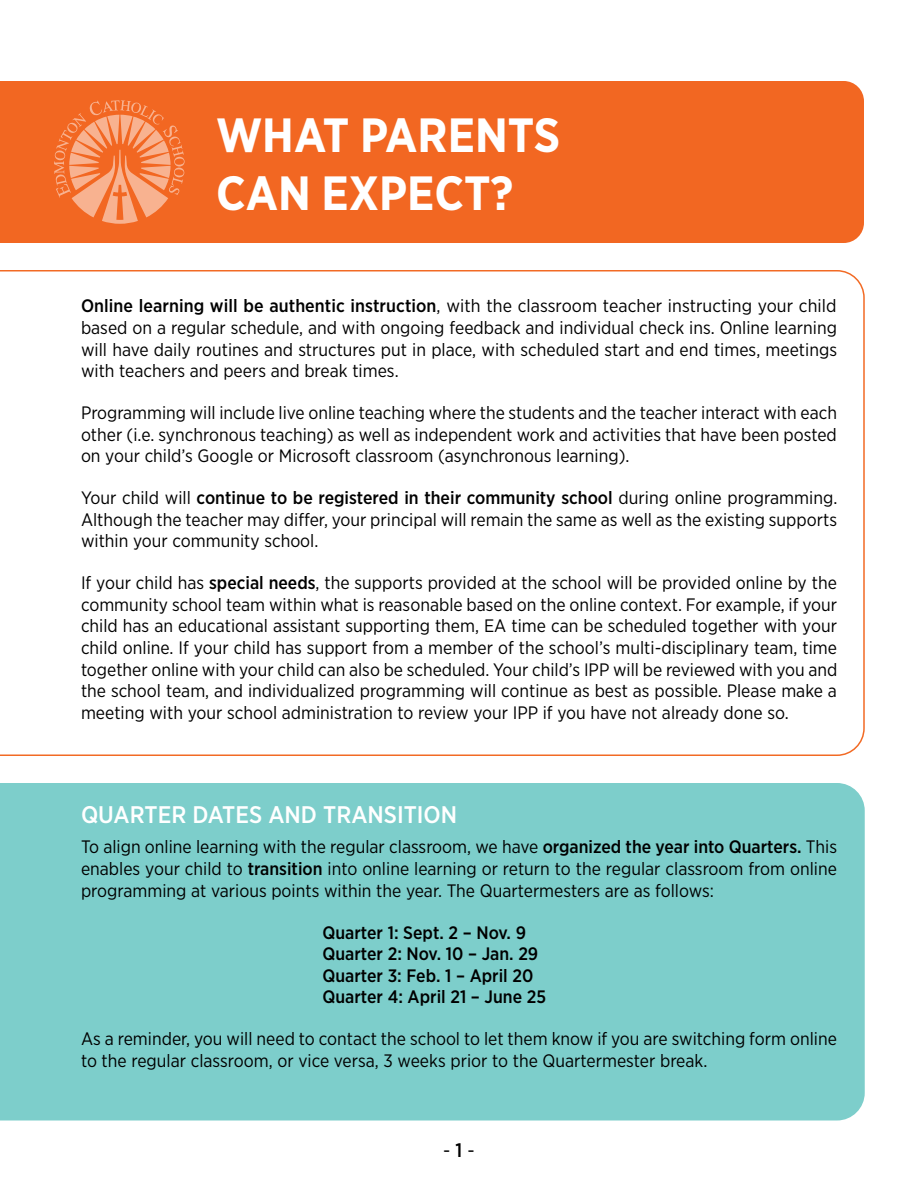
<style>
.page{position:relative;width:918px;height:1188px;background:#fff}
.page>*{position:absolute;margin:0;border:0;box-sizing:border-box;transform-origin:0 0}
.t1{font:700 48px/57.6px "Gotham Narrow";color:#fff}
.t2{font:500 24px "Gotham Narrow";color:#fff}
.t3{font:19.5px "Gotham Narrow";color:#000}
.t4{font:18px/21.6px "Gotham Narrow";color:#000;text-align:justify}
.t5{font:500 18px/21.6px "Gotham Narrow";color:#000}
.s1{font-weight:500}
</style>
<div class="page">
<svg style="left:0;top:270px;width:865px;height:486px"></svg>
<div style="left:0;top:783px;width:865px;height:337px;background:#7dcecb"></div>
<div style="left:0;top:81px;width:864px;height:162px;background:#f26722"></div>
<svg style="left:54px;top:100px;width:131px;height:124px"></svg>
<h1 class="t1" style="left:216px;top:106px;width:346px">WHAT PARENTS<br>CAN EXPECT?</h1>
<p class="t4" style="left:81px;top:295px;width:758px"><span class="s1">Online learning will be authentic instruction</span>, with the classroom teacher instructing your child based on a regular schedule, and with ongoing feedback and individual check ins. Online learning will have daily routines and structures put in place, with scheduled start and end times, meetings with teachers and peers and break times.</p>
<p class="t4" style="left:81px;top:402px;width:758px">Programming will include live online teaching where the students and the teacher interact with each other (i.e. synchronous teaching) as well as independent work and activities that have been posted on your child’s Google or Microsoft classroom (asynchronous learning).</p>
<p class="t4" style="left:81px;top:487px;width:758px">Your child will <span class="s1">continue to be registered in their community school</span> during online programming.<br>Although the teacher may differ, your principal will remain the same as well as the existing supports within your community school.</p>
<p class="t4" style="left:81px;top:572px;width:758px">If your child has <span class="s1">special needs</span>, the supports provided at the school will be provided online by the community school team within what is reasonable based on the online context. For example, if your child has an educational assistant supporting them, EA time can be scheduled together with your child online. If your child has support from a member of the school’s multi-disciplinary team, time together online with your child can also be scheduled. Your child’s IPP will be reviewed with you and the school team, and individualized programming will continue as best as possible. Please make a meeting with your school administration to review your IPP if you have not already done so.</p>
<h2 class="t2" style="left:81px;top:800px;width:378px">QUARTER DATES AND TRANSITION</h2>
<p class="t4" style="left:81px;top:836px;width:758px">To align online learning with the regular classroom, we have <span class="s1">organized the year into Quarters.</span> This enables your child to <span class="s1">transition</span> into online learning or return to the regular classroom from online programming at various points within the year. The Quartermesters are as follows:</p>
<p class="t5" style="left:323px;top:921px;width:225px">Quarter 1: Sept. 2 – Nov. 9<br>Quarter 2: Nov. 10 – Jan. 29<br>Quarter 3: Feb. 1 – April 20<br>Quarter 4: April 21 – June 25</p>
<p class="t4" style="left:81px;top:1028px;width:757px">As a reminder, you will need to contact the school to let them know if you are switching form online to the regular classroom, or vice versa, 3 weeks prior to the Quartermester break.</p>
<p class="t3" style="left:443px;top:1138px;width:33px">- <span class="s1">1</span> -</p>
</div>
